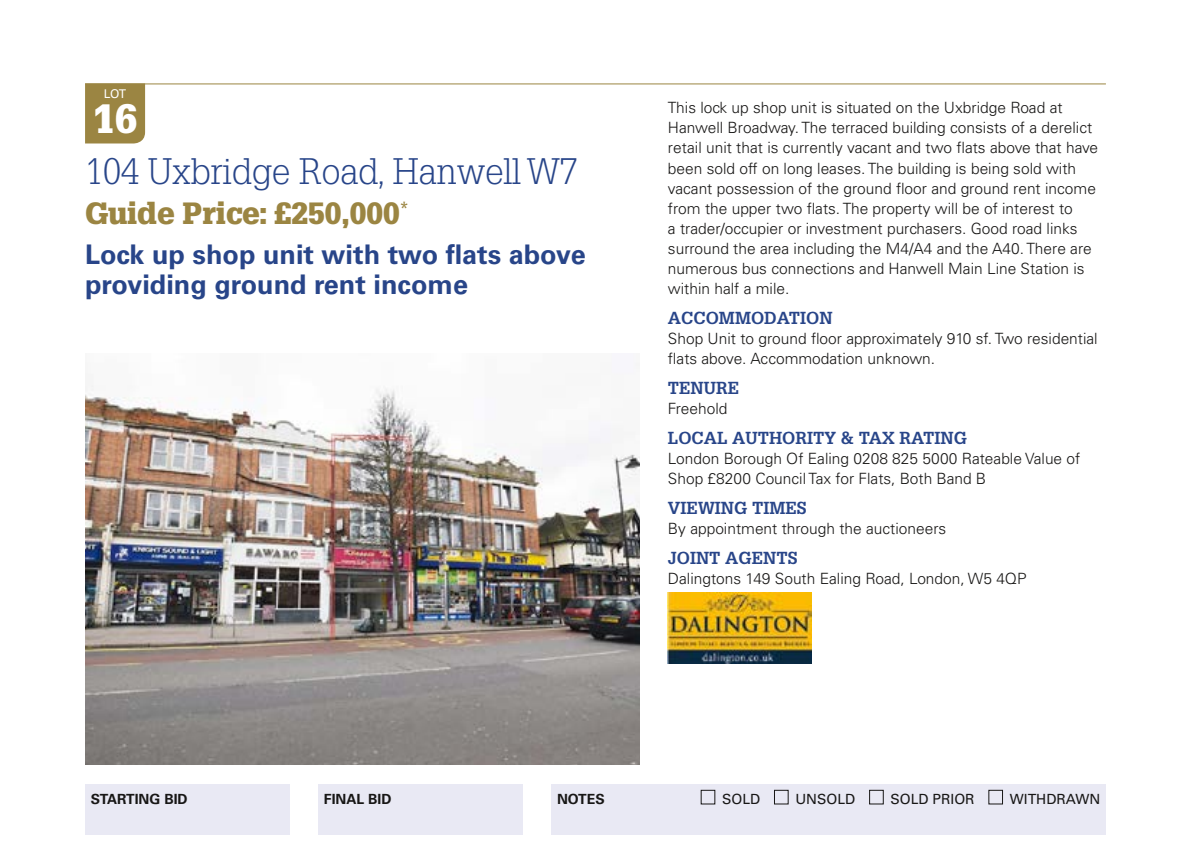
<style>
.page{position:relative;width:1191px;height:856px;background:#fff}
.page>*{position:absolute;margin:0;border:0;box-sizing:border-box;transform-origin:0 0}
.t1{font:900 40px "Glypha LT Std";color:#fff}
.t2{font:300 36px "Glypha LT Std";color:#284589}
.t3{font:900 30px "Glypha LT Std";color:#9b8542}
.t4{font:700 27px/30px "Univers LT Std";color:#284589}
.t5{font:700 17px "Glypha LT Std";color:#284589}
.t6{font:300 15.6px/20px "Univers LT Std";color:#181716}
.t7{font:14px "Univers LT Std";color:#181716}
.t8{font:700 14px "Univers LT Std";color:#181716}
.t9{font:12px "Univers LT Std";color:#fff}
</style>
<div class="page">
<hr style="left:85px;top:83px;width:1021px;height:1px;background:#9b8542">
<div style="left:85px;top:783px;width:205px;height:50px;background:#e9e9f4"></div>
<div style="left:318px;top:783px;width:205px;height:50px;background:#e9e9f4"></div>
<div style="left:551px;top:783px;width:555px;height:50px;background:#e9e9f4"></div>
<div style="left:774px;top:789px;width:14px;height:14px;border:1px solid #181716"></div>
<div style="left:869px;top:789px;width:14px;height:14px;border:1px solid #181716"></div>
<div style="left:85px;top:83px;width:60px;height:60px;background:#9b8542"></div>
<img style="left:85px;top:385px;width:554px;height:378px">
<img style="left:668px;top:592px;width:143px;height:71px">
<p class="t9" style="left:104px;top:86px;width:24px">LOT</p>
<h1 class="t1" style="left:93px;top:95px;width:46px">16</h1>
<h2 class="t2" style="left:85px;top:150px;width:494px">104 Uxbridge Road, Hanwell W7</h2>
<h3 class="t3" style="left:85px;top:194px;width:325px">Guide Price: £250,000<sup>*</sup></h3>
<h3 class="t4" style="left:85px;top:239px;width:502px">Lock up shop unit with two flats above providing ground rent income</h3>
<p class="t6" style="left:668px;top:98px;width:432px">This lock up shop unit is situated on the Uxbridge Road at Hanwell Broadway. The terraced building consists of a derelict retail unit that is currently vacant and two flats above that have been sold off on long leases. The building is being sold with vacant possession of the ground floor and ground rent income from the upper two flats. The property will be of interest to<br>a trader/occupier or investment purchasers. Good road links surround the area including the M4/A4 and the A40. There are numerous bus connections and Hanwell Main Line Station is within half a mile.</p>
<p class="t5" style="left:668px;top:307px;width:166px">ACCOMMODATION</p>
<p class="t6" style="left:668px;top:328px;width:431px">Shop Unit to ground floor approximately 910 sf. Two residential flats above. Accommodation unknown.</p>
<p class="t5" style="left:668px;top:377px;width:73px">TENURE</p>
<p class="t6" style="left:668px;top:398px;width:61px">Freehold</p>
<p class="t5" style="left:668px;top:427px;width:300px">LOCAL AUTHORITY &amp; TAX RATING</p>
<p class="t6" style="left:668px;top:448px;width:414px">London Borough Of Ealing 0208 825 5000 Rateable Value of<br>Shop £8200 Council Tax for Flats, Both Band B</p>
<p class="t5" style="left:668px;top:497px;width:140px">VIEWING TIMES</p>
<p class="t6" style="left:668px;top:518px;width:280px">By appointment through the auctioneers</p>
<p class="t5" style="left:668px;top:547px;width:131px">JOINT AGENTS</p>
<p class="t6" style="left:668px;top:568px;width:360px">Dalingtons 149 South Ealing Road, London, W5 4QP</p>
<p class="t8" style="left:91px;top:790px;width:98px">STARTING BID</p>
<p class="t8" style="left:324px;top:790px;width:69px">FINAL BID</p>
<p class="t8" style="left:557px;top:790px;width:49px">NOTES</p>
<p class="t7" style="left:722px;top:790px;width:40px">SOLD</p>
<p class="t7" style="left:795px;top:790px;width:61px">UNSOLD</p>
<p class="t7" style="left:890px;top:790px;width:86px">SOLD PRIOR</p>
<p class="t7" style="left:1009px;top:790px;width:92px">WITHDRAWN</p>
</div>
